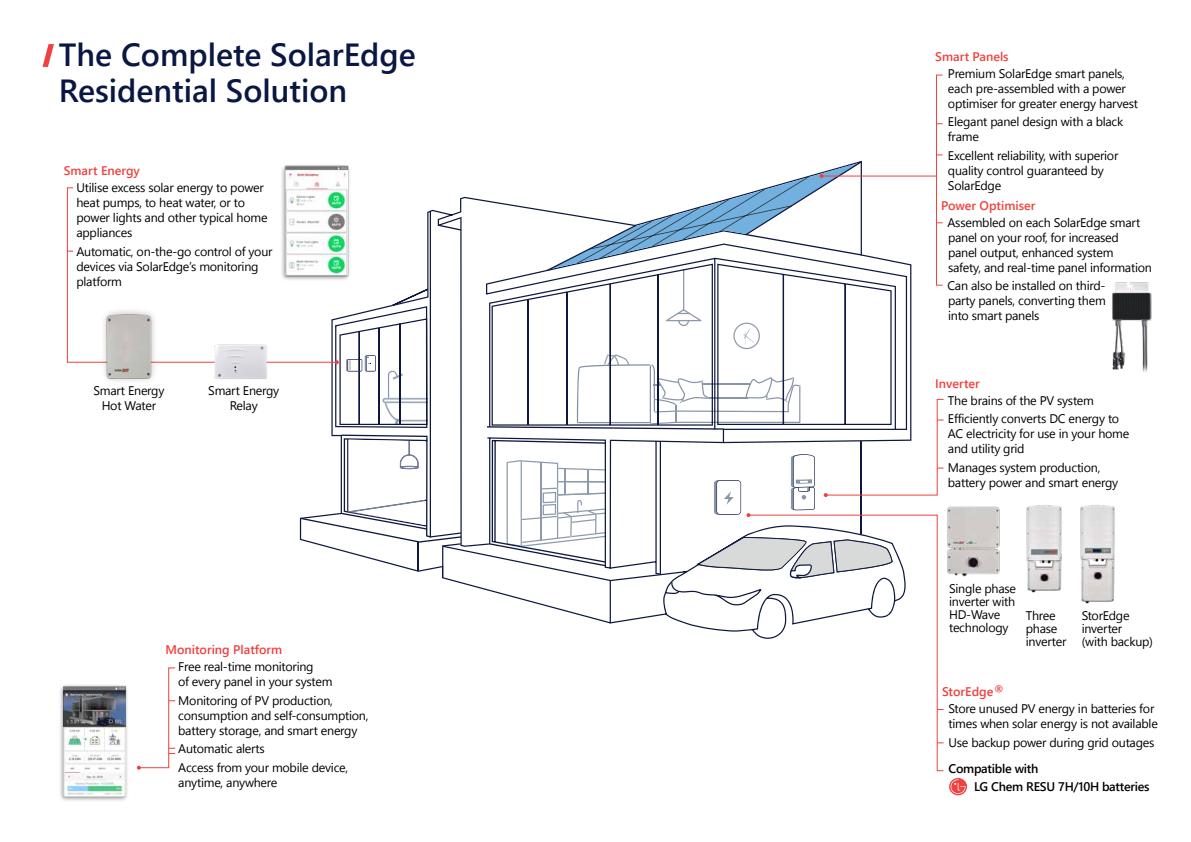
<style>
.page{position:relative;width:1191px;height:842px;background:#fff}
.page>*{position:absolute;margin:0;border:0;box-sizing:border-box;transform-origin:0 0}
.t1{font:600 32px/36px "Segoe UI";color:#0a1742}
.t2{font:12.5px/15px "Segoe UI";letter-spacing:-.02em;color:#000}
.t3{font:600 12.5px "Segoe UI";color:#ef413d}
.t4{font:600 12.5px/18.4px "Segoe UI";letter-spacing:-.02em;color:#000}
</style>
<div class="page">
<svg style="left:299px;top:160px;width:642px;height:472px"></svg>
<svg style="left:671px;top:537px;width:76px;height:68px"></svg>
<svg style="left:301px;top:440px;width:305px;height:126px"></svg>
<svg style="left:43px;top:44px;width:11px;height:23px"></svg>
<svg style="left:66px;top:187px;width:272px;height:176px"></svg>
<svg style="left:335px;top:360px;width:4px;height:4px"></svg>
<svg style="left:747px;top:514px;width:197px;height:258px"></svg>
<svg style="left:714px;top:480px;width:36px;height:37px"></svg>
<svg style="left:949px;top:778px;width:18px;height:17px"></svg>
<svg style="left:950px;top:779px;width:15px;height:15px"></svg>
<svg style="left:823px;top:398px;width:121px;height:99px"></svg>
<svg style="left:137px;top:667px;width:39px;height:103px"></svg>
<div style="left:936px;top:75px;width:7px;height:211px;border:1px solid #ef413d"></div>
<hr style="left:821px;top:176px;width:115px;height:1px;background:#ef413d">
<svg style="left:438px;top:163px;width:421px;height:108px"></svg>
<img style="left:1026px;top:505px;width:36px;height:88px">
<img style="left:1080px;top:505px;width:35px;height:99px">
<div style="left:352px;top:464px;width:28px;height:39px;background:#fff"></div>
<img style="left:1112px;top:282px;width:40px;height:90px">
<img style="left:943px;top:506px;width:57px;height:72px">
<img style="left:277px;top:160px;width:79px;height:125px">
<img style="left:213px;top:344px;width:55px;height:35px">
<img style="left:95px;top:305px;width:68px;height:76px">
<img style="left:60px;top:685px;width:68px;height:116px">
<h1 class="t1" style="left:59px;top:36px;width:358px">The Complete SolarEdge<br>Residential Solution</h1>
<p class="t3" style="left:64px;top:161px;width:78px">Smart Energy</p>
<p class="t2" style="left:76px;top:180px;width:193px">Utilise excess solar energy to power heat pumps, to heat water, or to power lights and other typical home appliances</p>
<p class="t2" style="left:76px;top:243px;width:198px">Automatic, on-the-go control of your devices via SolarEdge’s monitoring platform</p>
<p class="t2" style="left:93px;top:382px;width:72px;text-align:center">Smart Energy<br>Hot Water</p>
<p class="t2" style="left:208px;top:382px;width:72px;text-align:center">Smart Energy<br>Relay</p>
<p class="t3" style="left:166px;top:640px;width:118px">Monitoring Platform</p>
<p class="t2" style="left:178px;top:659px;width:156px">Free real-time monitoring<br>of every panel in your system</p>
<p class="t2" style="left:178px;top:692px;width:192px">Monitoring of PV production, consumption and self-consumption, battery storage, and smart energy</p>
<p class="t2" style="left:178px;top:739px;width:171px;line-height:18.4px">Automatic alerts<br>Access from your mobile device,</p>
<p class="t2" style="left:178px;top:774px;width:101px">anytime, anywhere</p>
<p class="t3" style="left:935px;top:47px;width:75px">Smart Panels</p>
<p class="t2" style="left:948px;top:66px;width:191px">Premium SolarEdge smart panels, each pre-assembled with a power optimiser for greater energy harvest</p>
<p class="t2" style="left:948px;top:114px;width:177px">Elegant panel design with a black frame</p>
<p class="t2" style="left:948px;top:147px;width:172px">Excellent reliability, with superior quality control guaranteed by<br>SolarEdge</p>
<p class="t3" style="left:941px;top:195px;width:96px">Power Optimiser</p>
<p class="t2" style="left:947px;top:214px;width:206px">Assembled on each SolarEdge smart panel on your roof, for increased<br>panel output, enhanced system<br>safety, and real-time panel information</p>
<p class="t2" style="left:947px;top:278px;width:160px;text-align:justify">Can also be installed on third&shy;party panels, converting them into smart panels</p>
<p class="t3" style="left:935px;top:373px;width:46px">Inverter</p>
<p class="t2" style="left:948px;top:391px;width:173px;line-height:18.4px">The brains of the PV system<br>Efficiently converts DC energy to</p>
<p class="t2" style="left:948px;top:426px;width:183px">AC electricity for use in your home and utility grid</p>
<p class="t2" style="left:948px;top:459px;width:172px">Manages system production, battery power and smart energy</p>
<p class="t2" style="left:949px;top:582px;width:68px;line-height:13px">Single phase inverter with<br>HD-Wave technology</p>
<p class="t2" style="left:1025px;top:608px;width:42px;line-height:13px">Three phase inverter</p>
<p class="t2" style="left:1081px;top:608px;width:73px;line-height:13px">StorEdge inverter<br>(with backup)</p>
<p class="t3" style="left:942px;top:682px;width:64px">StorEdge®</p>
<p class="t2" style="left:948px;top:701px;width:211px">Store unused PV energy in batteries for times when solar energy is not available</p>
<p class="t2" style="left:948px;top:734px;width:207px">Use backup power during grid outages</p>
<p class="t4" style="left:974px;top:759px;width:177px;text-indent:-26px">Compatible with<br>LG Chem RESU 7H/10H batteries</p>
</div>
